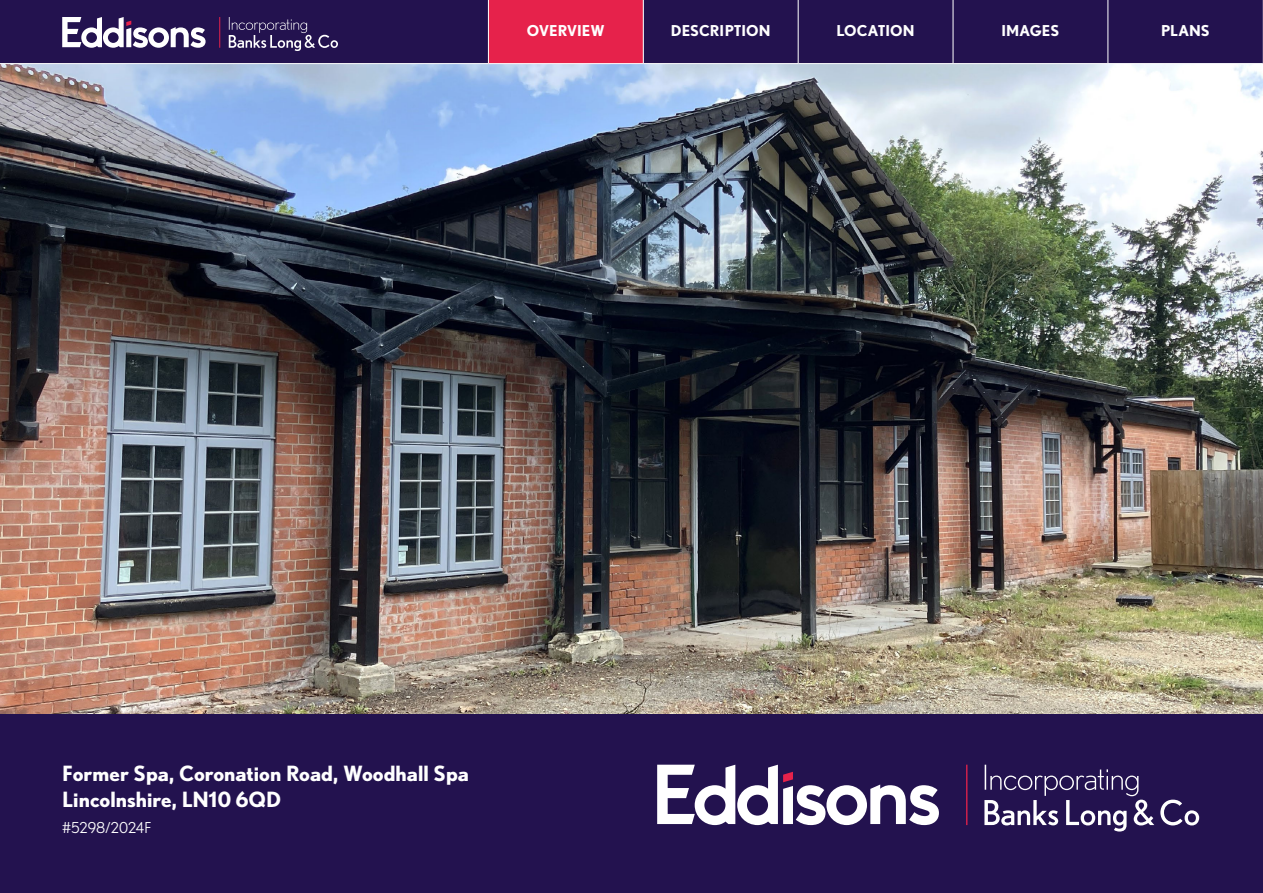
<style>
.page{position:relative;width:1263px;height:893px;background:#fff}
.page>*{position:absolute;margin:0;border:0;box-sizing:border-box;transform-origin:0 0}
.t1{font:700 21px/25.2px "Nobel";color:#fff}
.t2{font:700 15px "Nobel";letter-spacing:.005em;color:#fff}
.t3{font:15px "Nobel";color:#fff}
</style>
<div class="page">
<img style="left:0;top:64px;width:1263px;height:650px">
<div style="left:0;top:714px;width:1263px;height:179px;background:#23124f"></div>
<svg style="left:657px;top:765px;width:282px;height:60px"></svg>
<hr style="left:966px;top:765px;width:1px;height:60px;background:#e6224b">
<svg style="left:984px;top:765px;width:215px;height:66px"></svg>
<div style="left:0;top:0;width:1263px;height:63px;background:#23124f"></div>
<div style="left:488px;top:0;width:118px;height:64px;background:#e6224b"></div>
<svg style="left:607px;top:0;width:118px;height:64px;background:#621c51"></svg>
<div style="left:725px;top:0;width:119px;height:64px;background:#23124f"></div>
<div style="left:844px;top:0;width:118px;height:64px;background:#23124f"></div>
<div style="left:962px;top:0;width:118px;height:64px;background:#23124f"></div>
<div style="left:1080px;top:0;width:119px;height:64px;background:#23124f"></div>
<svg style="left:62px;top:17px;width:144px;height:31px"></svg>
<hr style="left:219px;top:17px;width:1px;height:31px;background:#e6224b">
<svg style="left:229px;top:17px;width:109px;height:34px;background:#46386b"></svg>
<p class="t2" style="left:527px;top:21px;width:76px">Overview</p>
<p class="t2" style="left:671px;top:21px;width:101px">DESCRIPTION</p>
<p class="t2" style="left:836px;top:21px;width:66px">Locat ion</p>
<p class="t2" style="left:1001px;top:21px;width:59px">IMAGES</p>
<p class="t2" style="left:1161px;top:21px;width:50px">PLANS</p>
<p class="t1" style="left:62px;top:761px;width:408px">Former Spa, Coronation Road, Woodhall Spa<br>Lincolnshire, LN10 6QD</p>
<p class="t3" style="left:62px;top:819px;width:91px">#5298/2024F</p>
</div>
